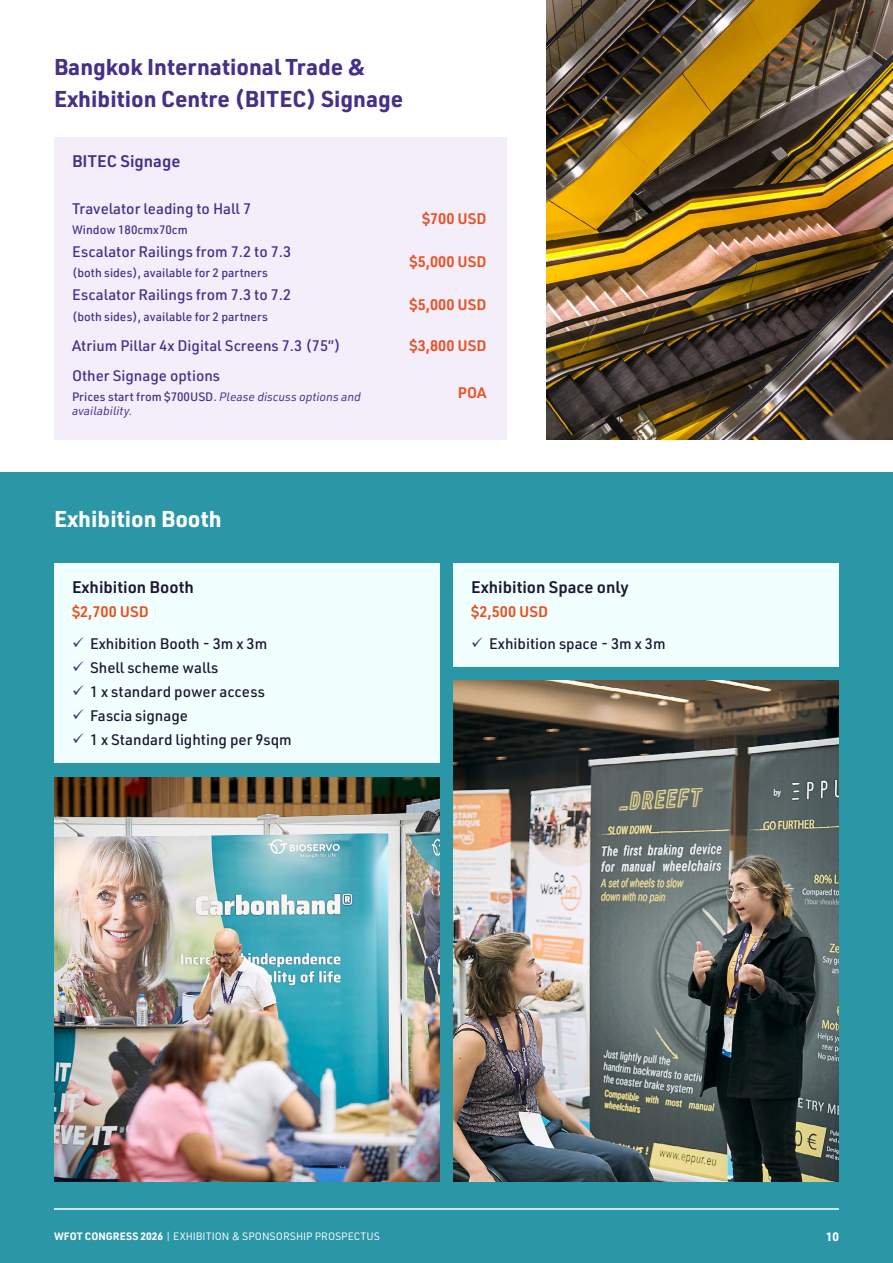
<style>
.page{position:relative;width:893px;height:1263px;background:#fff}
.page>*{position:absolute;margin:0;border:0;box-sizing:border-box;transform-origin:0 0}
.t1{font:700 22.5px/31.5px "URWDIN";color:#453189}
.t2{font:700 22.5px "URWDIN";color:#fff}
.t3{font:600 16.5px "URWDIN";color:#1e1734}
.t4{font:600 16.5px "URWDIN";color:#453189}
.t5{font:500 15px "URWDIN";color:#453189}
.t6{font:500 15px/24px "URWDIN";color:#1e1734}
.t7{font:600 15px "URWDIN";color:#e9501d}
.t8{font:500 12px "URWDIN";color:#453189}
.t9{font:italic 12px/14.4px "URWDIN";color:#453189}
.t10{font:700 12px "URWDIN";color:#fff}
.t11{font:10.5px "URWDIN";color:#fff}
.s1{font-weight:500;font-style:normal}
.s2{font-weight:700}
</style>
<div class="page">
<div style="left:0;top:472px;width:893px;height:791px;background:#2a96a6"></div>
<img style="left:453px;top:680px;width:386px;height:502px">
<img style="left:546px;top:0;width:347px;height:439px">
<div style="left:54px;top:137px;width:452px;height:302px;background:#f4edfa"></div>
<div style="left:54px;top:563px;width:386px;height:199px;background:#f2ffff"></div>
<div style="left:453px;top:563px;width:386px;height:103px;background:#f2ffff"></div>
<img style="left:54px;top:777px;width:386px;height:405px">
<hr style="left:54px;top:1208px;width:785px;height:2px;background:#fff">
<h1 class="t1" style="left:54px;top:50px;width:351px">Bangkok International Trade &amp;<br>Exhibition Centre (BITEC) Signage</h1>
<p class="t4" style="left:72px;top:150px;width:110px">BITEC Signage</p>
<p class="t5" style="left:72px;top:198px;width:181px">Travelator leading to Hall 7</p>
<p class="t8" style="left:72px;top:222px;width:117px">Window 180cmx70cm</p>
<p class="t5" style="left:72px;top:242px;width:221px">Escalator Railings from 7.2 to 7.3</p>
<p class="t8" style="left:72px;top:265px;width:197px">(both sides), available for 2 partners</p>
<p class="t5" style="left:72px;top:285px;width:221px">Escalator Railings from 7.3 to 7.2</p>
<p class="t8" style="left:72px;top:308px;width:197px">(both sides), available for 2 partners</p>
<p class="t7" style="left:422px;top:209px;width:66px">$700 USD</p>
<p class="t7" style="left:410px;top:252px;width:78px">$5,000 USD</p>
<p class="t7" style="left:410px;top:295px;width:78px">$5,000 USD</p>
<p class="t5" style="left:72px;top:335px;width:270px">Atrium Pillar 4x Digital Screens 7.3 (75”)</p>
<p class="t7" style="left:410px;top:335px;width:78px">$3,800 USD</p>
<p class="t5" style="left:72px;top:365px;width:150px">Other Signage options</p>
<p class="t9" style="left:72px;top:389px;width:290px"><span class="s1">Prices start from $700USD.</span> Please discuss options and availability.</p>
<p class="t7" style="left:458px;top:382px;width:30px">POA</p>
<h1 class="t2" style="left:54px;top:503px;width:169px">Exhibition Booth</h1>
<p class="t3" style="left:72px;top:576px;width:123px">Exhibition Booth</p>
<p class="t7" style="left:72px;top:601px;width:78px">$2,700 USD</p>
<p class="t6" style="left:90px;top:631px;width:203px">Exhibition Booth - 3m x 3m<br>Shell scheme walls<br>1 x standard power access<br>Fascia signage<br>1 x Standard lighting per 9sqm</p>
<p class="t3" style="left:471px;top:576px;width:159px">Exhibition Space only</p>
<p class="t7" style="left:471px;top:601px;width:78px">$2,500 USD</p>
<p class="t6" style="left:489px;top:631px;width:178px">Exhibition space - 3m x 3m</p>
<p class="t11" style="left:54px;top:1229px;width:327px"><span class="s2">WFOT CONGRESS 2026</span> | EXHIBITION &amp; SPONSORSHIP PROSPECTUS</p>
<p class="t10" style="left:826px;top:1228px;width:14px">10</p>
</div>
